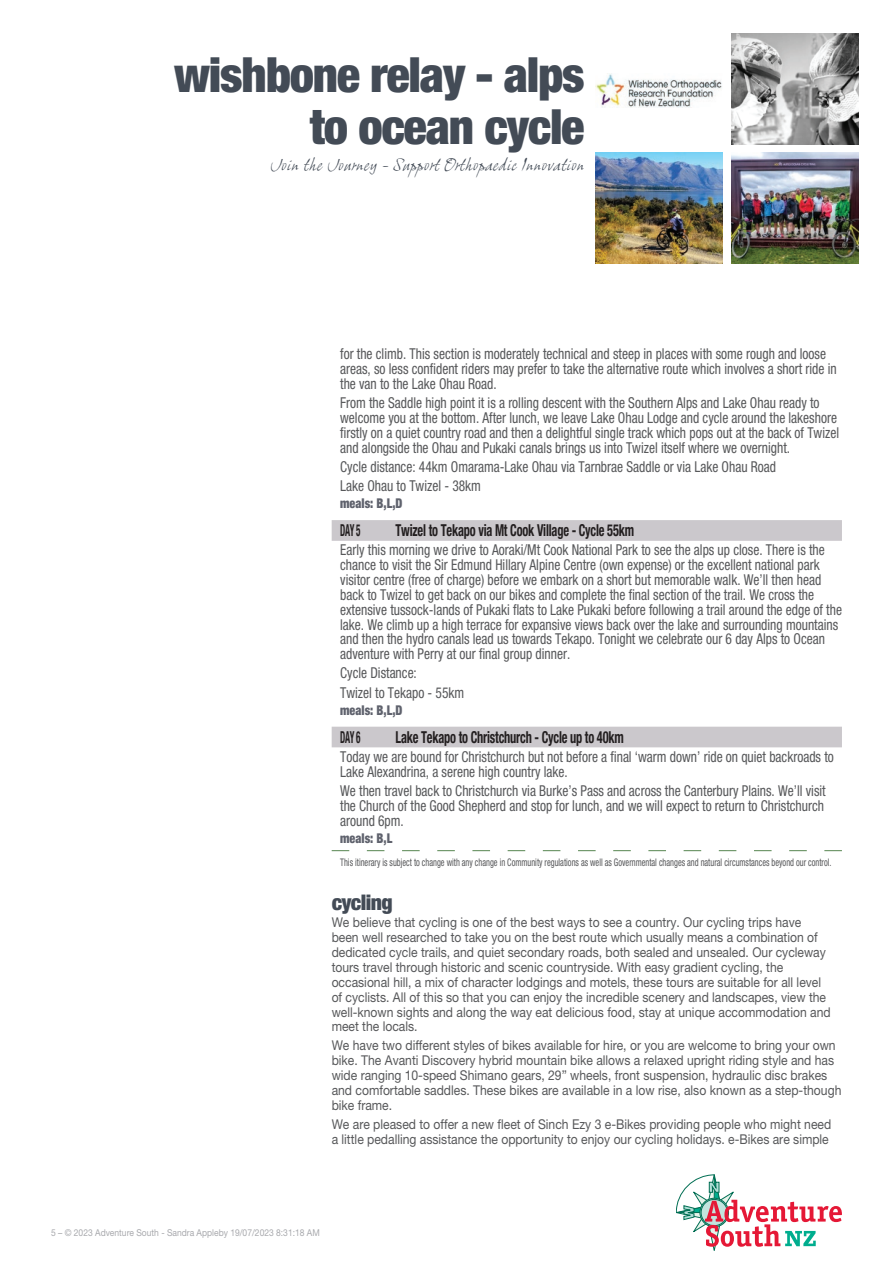
<style>
.page{position:relative;width:893px;height:1263px;background:#fff}
.page>*{position:absolute;margin:0;border:0;box-sizing:border-box;transform-origin:0 0}
.t1{font:900 condensed 48.6px/52.9px "Helvetica Neue LT Std";letter-spacing:-.025em;color:#434b56;text-align:right}
.t2{font:900 condensed 21.6px "Helvetica Neue LT Std";letter-spacing:-.025em;color:#434b56}
.t3{font:700 condensed 16.5px "Helvetica Neue LT Std";letter-spacing:-.015em;color:#231f20;scale:.75 1}
.t4{font:700 condensed 16.5px "Helvetica Neue LT Std";letter-spacing:-.015em;color:#231f20;scale:.55 1}
.t5{font:16.2px "Grimshaw Hand ITC Italic";color:#434b56}
.t6{font:condensed 15px/14.9px "Helvetica Neue LT Std";color:#57585a;scale:.9 1}
.t7{font:13.5px/14.9px "Helvetica Neue LT Std";color:#57585a;scale:.9 1}
.t8{font:900 condensed 13.5px "Helvetica Neue LT Std";color:#5f626d;scale:.9 1}
.t9{font:condensed 10.5px "Helvetica Neue LT Std";color:#57585a;scale:.8 1}
.t10{font:9.45px "Helvetica Neue LT Std";color:#a8a9ad;scale:.9 1}
</style>
<div class="page">
<img style="left:596px;top:73px;width:126px;height:34px">
<img style="left:731px;top:34px;width:128px;height:110px">
<img style="left:595px;top:153px;width:128px;height:110px">
<img style="left:731px;top:153px;width:128px;height:110px">
<div style="left:332px;top:520px;width:510px;height:21px;background:#cbc8cc"></div>
<div style="left:332px;top:727px;width:510px;height:20px;background:#cbc8cc"></div>
<svg style="left:332px;top:850px;width:510px;height:1px"></svg>
<svg style="left:676px;top:1174px;width:166px;height:76px"></svg>
<h1 class="t1" style="left:174px;top:47px;width:412px">wishbone relay ‑ alps to ocean cycle</h1>
<p class="t5" style="left:270px;top:155px;width:316px">Join the Journey ‑ Support Orthopaedic Innovation</p>
<p class="t6" style="left:340px;top:347px;width:553px">for the climb. This section is moderately technical and steep in places with some rough and loose areas, so less confident riders may prefer to take the alternative route which involves a short ride in the van to the Lake Ohau Road.</p>
<p class="t6" style="left:340px;top:395px;width:556px">From the Saddle high point it is a rolling descent with the Southern Alps and Lake Ohau ready to welcome you at the bottom. After lunch, we leave Lake Ohau Lodge and cycle around the lakeshore firstly on a quiet country road and then a delightful single track which pops out at the back of Twizel and alongside the Ohau and Pukaki canals brings us into Twizel itself where we overnight.</p>
<p class="t6" style="left:340px;top:457px;width:486px;line-height:19px">Cycle distance: 44km Omarama-Lake Ohau via Tarnbrae Saddle or via Lake Ohau Road<br>Lake Ohau to Twizel - 38km</p>
<p class="t8" style="left:340px;top:495px;width:71px">meals: B,L,D</p>
<p class="t4" style="left:340px;top:520px;width:38px">DAY 5</p>
<p class="t3" style="left:395px;top:520px;width:320px">Twizel to Tekapo via Mt Cook Village - Cycle 55km</p>
<p class="t6" style="left:340px;top:542px;width:559px">Early this morning we drive to Aoraki/Mt Cook National Park to see the alps up close. There is the chance to visit the Sir Edmund Hillary Alpine Centre (own expense) or the excellent national park visitor centre (free of charge) before we embark on a short but memorable walk. We’ll then head back to Twizel to get back on our bikes and complete the final section of the trail. We cross the extensive tussock-lands of Pukaki flats to Lake Pukaki before following a trail around the edge of the lake. We climb up a high terrace for expansive views back over the lake and surrounding mountains and then the hydro canals lead us towards Tekapo. Tonight we celebrate our 6 day Alps to Ocean adventure with Perry at our final group dinner.</p>
<p class="t6" style="left:340px;top:663px;width:139px;line-height:19px">Cycle Distance:<br>Twizel to Tekapo - 55km</p>
<p class="t8" style="left:340px;top:701px;width:71px">meals: B,L,D</p>
<p class="t4" style="left:340px;top:727px;width:38px">DAY 6</p>
<p class="t3" style="left:395px;top:727px;width:306px">Lake Tekapo to Christchurch - Cycle up to 40km</p>
<p class="t6" style="left:340px;top:749px;width:550px">Today we are bound for Christchurch but not before a final ‘warm down’ ride on quiet backroads to<br>Lake Alexandrina, a serene high country lake.</p>
<p class="t6" style="left:340px;top:783px;width:541px;text-align:justify">We then travel back to Christchurch via Burke’s Pass and across the Canterbury Plains. We’ll visit the Church of the Good Shepherd and stop for lunch, and we will expect to return to Christchurch around 6pm.</p>
<p class="t8" style="left:340px;top:829px;width:60px">meals: B,L</p>
<p class="t9" style="left:340px;top:856px;width:616px">This itinerary is subject to change with any change in Community regulations as well as Governmental changes and natural circumstances beyond our control.</p>
<h2 class="t2" style="left:332px;top:889px;width:63px">cycling</h2>
<p class="t7" style="left:332px;top:915px;width:556px">We believe that cycling is one of the best ways to see a country. Our cycling trips have been well researched to take you on the best route which usually means a combination of dedicated cycle trails, and quiet secondary roads, both sealed and unsealed. Our cycleway tours travel through historic and scenic countryside. With easy gradient cycling, the occasional hill, a mix of character lodgings and motels, these tours are suitable for all level of cyclists. All of this so that you can enjoy the incredible scenery and landscapes, view the well‑known sights and along the way eat delicious food, stay at unique accommodation and meet the locals.</p>
<p class="t7" style="left:332px;top:1038px;width:568px">We have two different styles of bikes available for hire, or you are welcome to bring your own bike. The Avanti Discovery hybrid mountain bike allows a relaxed upright riding style and has wide ranging 10‑speed Shimano gears, 29” wheels, front suspension, hydraulic disc brakes and comfortable saddles. These bikes are available in a low rise, also known as a step‑though bike frame.</p>
<p class="t7" style="left:332px;top:1116px;width:557px">We are pleased to offer a new fleet of Sinch Ezy 3 e‑Bikes providing people who might need a little pedalling assistance the opportunity to enjoy our cycling holidays. e‑Bikes are simple</p>
<p class="t10" style="left:51px;top:1227px;width:300px">5 – © 2023 Adventure South - Sandra Appleby 19/07/2023 8:31:18 AM</p>
</div>
